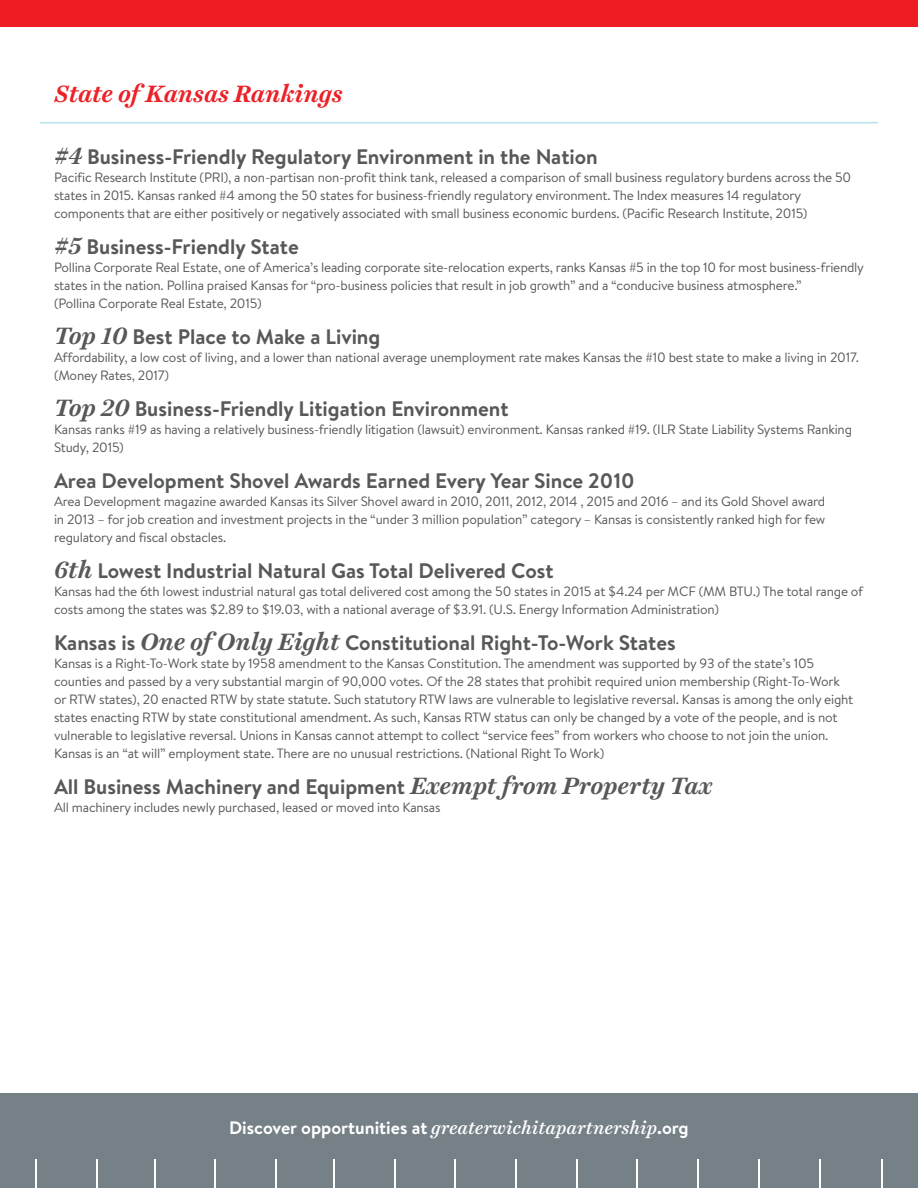
<style>
.page{position:relative;width:918px;height:1188px;background:#fff}
.page>*{position:absolute;margin:0;border:0;box-sizing:border-box;transform-origin:0 0}
.t1{font:italic 700 24px "Harriet Text";color:#ec2127}
.t2{font:700 21px "Brandon Text";color:#57585a}
.t3{font:700 18px "Brandon Text";color:#fff}
.t4{font:13.5px/18px "Brandon Text";letter-spacing:-.015em;color:#57585a}
.s1{font-family:"Harriet Text";font-style:italic;font-size:24px}
.s2{font-family:"Harriet Text";font-weight:500;font-style:italic}
</style>
<div class="page">
<div style="left:0;top:0;width:918px;height:26px;background:#ee1d23"></div>
<div style="left:0;top:1094px;width:918px;height:94px;background:#758087"></div>
<hr style="left:40px;top:122px;width:838px;height:1px;background:#b5e2eb">
<svg style="left:576px;top:1160px;width:1px;height:28px"></svg>
<svg style="left:698px;top:1160px;width:1px;height:28px"></svg>
<svg style="left:394px;top:1160px;width:1px;height:28px"></svg>
<svg style="left:516px;top:1160px;width:1px;height:28px"></svg>
<svg style="left:637px;top:1160px;width:1px;height:28px"></svg>
<hr style="left:333px;top:1160px;width:2px;height:28px;background:#fff">
<svg style="left:154px;top:1160px;width:1px;height:28px"></svg>
<svg style="left:758px;top:1160px;width:1px;height:28px"></svg>
<svg style="left:455px;top:1160px;width:1px;height:28px"></svg>
<svg style="left:215px;top:1160px;width:1px;height:28px"></svg>
<svg style="left:36px;top:1160px;width:1px;height:28px"></svg>
<svg style="left:275px;top:1160px;width:1px;height:28px"></svg>
<svg style="left:96px;top:1160px;width:1px;height:28px"></svg>
<svg style="left:881px;top:1160px;width:1px;height:28px"></svg>
<svg style="left:820px;top:1160px;width:1px;height:28px"></svg>
<p class="t1" style="left:54px;top:77px;width:290px">State of Kansas Rankings</p>
<p class="t2" style="left:54px;top:142px;width:545px"><span class="s1">#4</span> Business-Friendly Regulatory Environment in the Nation</p>
<p class="t4" style="left:54px;top:168px;width:799px">Pacific Research Institute (PRI), a non-partisan non-profit think tank, released a comparison of small business regulatory burdens across the 50 states in 2015. Kansas ranked #4 among the 50 states for business-friendly regulatory environment. The Index measures 14 regulatory components that are either positively or negatively associated with small business economic burdens. (Pacific Research Institute, 2015)</p>
<p class="t2" style="left:54px;top:232px;width:246px"><span class="s1">#5</span> Business-Friendly State</p>
<p class="t4" style="left:54px;top:258px;width:812px">Pollina Corporate Real Estate, one of America’s leading corporate site-relocation experts, ranks Kansas #5 in the top 10 for most business-friendly states in the nation. Pollina praised Kansas for “pro-business policies that result in job growth” and a “conducive business atmosphere.”<br>(Pollina Corporate Real Estate, 2015)</p>
<p class="t2" style="left:54px;top:322px;width:328px"><span class="s1">Top 10</span> Best Place to Make a Living</p>
<p class="t4" style="left:54px;top:348px;width:807px">Affordability, a low cost of living, and a lower than national average unemployment rate makes Kansas the #10 best state to make a living in 2017. (Money Rates, 2017)</p>
<p class="t2" style="left:54px;top:394px;width:456px"><span class="s1">Top 20</span> Business-Friendly Litigation Environment</p>
<p class="t4" style="left:54px;top:420px;width:800px">Kansas ranks #19 as having a relatively business-friendly litigation (lawsuit) environment. Kansas ranked #19. (ILR State Liability Systems Ranking<br>Study, 2015)</p>
<p class="t2" style="left:54px;top:466px;width:582px">Area Development Shovel Awards Earned Every Year Since 2010</p>
<p class="t4" style="left:54px;top:492px;width:773px;text-align:justify">Area Development magazine awarded Kansas its Silver Shovel award in 2010, 2011, 2012, 2014 , 2015 and 2016 – and its Gold Shovel award in 2013 – for job creation and investment projects in the “under 3 million population” category – Kansas is consistently ranked high for few regulatory and fiscal obstacles.</p>
<p class="t2" style="left:54px;top:556px;width:501px"><span class="s1">6th</span> Lowest Industrial Natural Gas Total Delivered Cost</p>
<p class="t4" style="left:54px;top:582px;width:811px">Kansas had the 6th lowest industrial natural gas total delivered cost among the 50 states in 2015 at $4.24 per MCF (MM BTU.) The total range of costs among the states was $2.89 to $19.03, with a national average of $3.91. (U.S. Energy Information Administration)</p>
<p class="t2" style="left:54px;top:628px;width:623px">Kansas is <span class="s1">One of Only Eight</span> Constitutional Right-To-Work States</p>
<p class="t4" style="left:54px;top:654px;width:801px">Kansas is a Right-To-Work state by 1958 amendment to the Kansas Constitution. The amendment was supported by 93 of the state’s 105 counties and passed by a very substantial margin of 90,000 votes. Of the 28 states that prohibit required union membership (Right-To-Work or RTW states), 20 enacted RTW by state statute. Such statutory RTW laws are vulnerable to legislative reversal. Kansas is among the only eight states enacting RTW by state constitutional amendment. As such, Kansas RTW status can only be changed by a vote of the people, and is not vulnerable to legislative reversal. Unions in Kansas cannot attempt to collect “service fees” from workers who choose to not join the union.<br>Kansas is an “at will” employment state. There are no unusual restrictions. (National Right To Work)</p>
<p class="t2" style="left:54px;top:772px;width:660px">All Business Machinery and Equipment <span class="s1">Exempt from Property Tax</span></p>
<p class="t4" style="left:54px;top:798px;width:388px">All machinery includes newly purchased, leased or moved into Kansas</p>
<p class="t3" style="left:229px;top:1115px;width:461px">Discover opportunities at <span class="s2">greaterwichitapartnership</span>.org</p>
</div>
